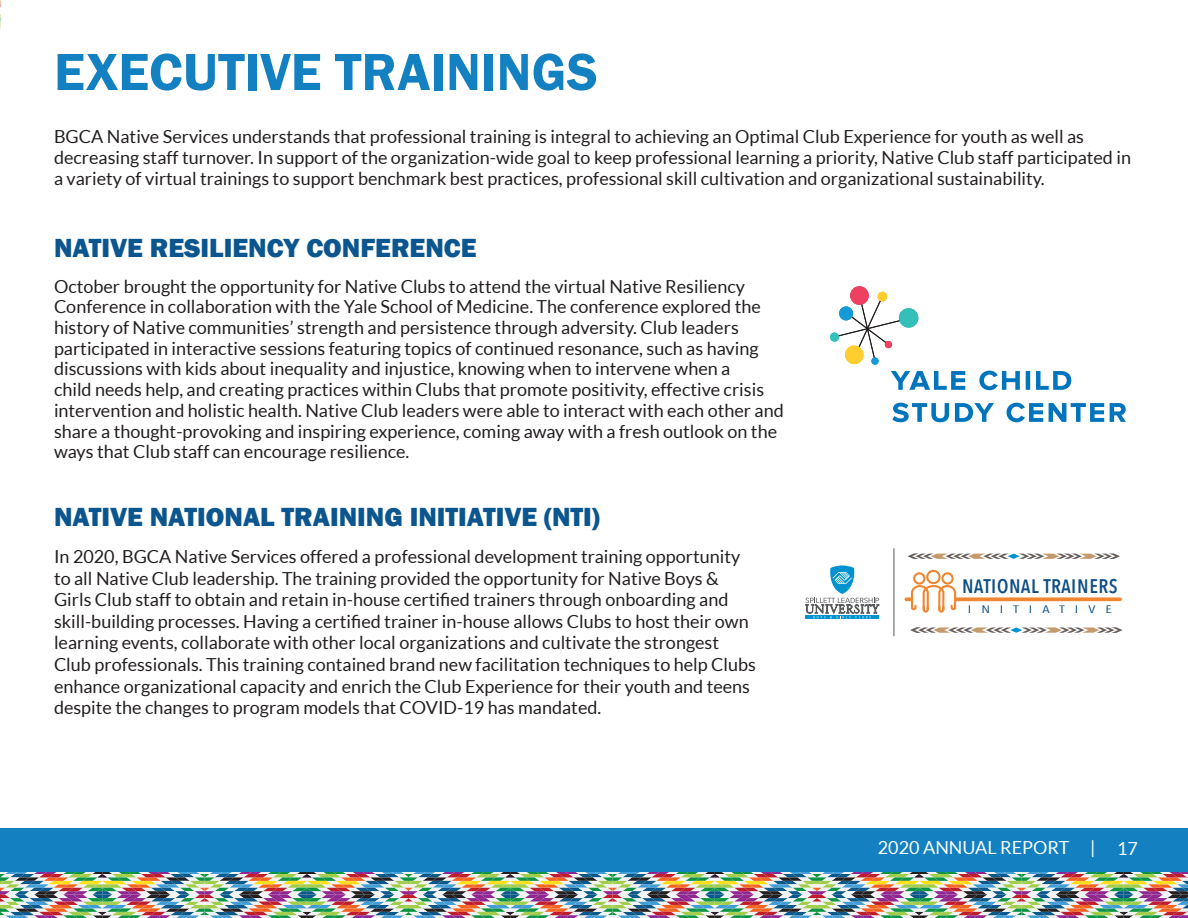
<style>
.page{position:relative;width:1188px;height:918px;background:#fff}
.page>*{position:absolute;margin:0;border:0;box-sizing:border-box;transform-origin:0 0}
.t1{font:54px "Franklin Gothic URW Dem";color:#1280c1}
.t2{font:800 27px "Franklin Gothic";color:#0b568f}
.t3{font:500 24.6px "Avenir Next Condensed";color:#0e4e84}
.t4{font:18px/20.7px "Lato";color:#231f20}
.t5{font:18px "Lato";color:#fff}
.t6{font:10.8px "Avenir Next Condensed";letter-spacing:.65em;color:#0e4e84;scale:1.43 1}
</style>
<div class="page">
<svg style="left:0;top:872px;width:1188px;height:46px"></svg>
<div style="left:0;top:828px;width:1188px;height:44px;background:#1280c1"></div>
<svg style="left:892px;top:403px;width:234px;height:19px"></svg>
<svg style="left:891px;top:371px;width:180px;height:19px"></svg>
<div style="left:877px;top:292px;width:10px;height:9px;background:#fee38b;border-radius:50%"></div>
<div style="left:830px;top:332px;width:9px;height:10px;background:#a1e1de;border-radius:50%"></div>
<div style="left:845px;top:346px;width:19px;height:18px;background:#fecd2f;border-radius:50%"></div>
<div style="left:850px;top:286px;width:19px;height:19px;background:#ee4061;border-radius:50%"></div>
<svg style="left:834px;top:295px;width:72px;height:66px"></svg>
<div style="left:878px;top:292px;width:9px;height:9px;background:#fecd2f;border-radius:50%"></div>
<div style="left:899px;top:308px;width:20px;height:20px;background:#35bfb9;border-radius:50%"></div>
<div style="left:871px;top:358px;width:8px;height:7px;background:#169ad7;border-radius:50%"></div>
<div style="left:885px;top:341px;width:7px;height:7px;background:#ee4061;border-radius:50%"></div>
<div style="left:830px;top:333px;width:9px;height:9px;background:#35bfb9;border-radius:50%"></div>
<svg style="left:805px;top:618px;width:74px;height:1px"></svg>
<svg style="left:805px;top:565px;width:74px;height:53px"></svg>
<hr style="left:894px;top:549px;width:1px;height:87px;background:#58595b">
<div style="left:913px;top:572px;width:12px;height:13px;border:2px solid #f18630;border-radius:50%"></div>
<div style="left:941px;top:572px;width:13px;height:13px;border:2px solid #f18630;border-radius:50%"></div>
<div style="left:926px;top:570px;width:15px;height:14px;border:2px solid #f18630;border-radius:50%"></div>
<svg style="left:905px;top:584px;width:217px;height:29px"></svg>
<svg style="left:910px;top:627px;width:213px;height:6px"></svg>
<svg style="left:907px;top:553px;width:213px;height:6px"></svg>
<svg style="left:0;top:0;width:1px;height:28px"></svg>
<h1 class="t1" style="left:54px;top:39px;width:546px">EXECUTIVE TRAININGS</h1>
<p class="t4" style="left:54px;top:126px;width:1079px">BGCA Native Services understands that professional training is integral to achieving an Optimal Club Experience for youth as well as decreasing staff turnover. In support of the organization-wide goal to keep professional learning a priority, Native Club staff participated in a variety of virtual trainings to support benchmark best practices, professional skill cultivation and organizational sustainability.</p>
<h2 class="t2" style="left:54px;top:230px;width:424px">NATIVE RESILIENCY CONFERENCE</h2>
<p class="t4" style="left:54px;top:276px;width:731px">October brought the opportunity for Native Clubs to attend the virtual Native Resiliency Conference in collaboration with the Yale School of Medicine. The conference explored the history of Native communities’ strength and persistence through adversity. Club leaders participated in interactive sessions featuring topics of continued resonance, such as having discussions with kids about inequality and injustice, knowing when to intervene when a<br>child needs help, and creating practices within Clubs that promote positivity, effective crisis intervention and holistic health. Native Club leaders were able to interact with each other and share a thought-provoking and inspiring experience, coming away with a fresh outlook on the ways that Club staff can encourage resilience.</p>
<h2 class="t2" style="left:54px;top:500px;width:547px">NATIVE NATIONAL TRAINING INITIATIVE (NTI)</h2>
<p class="t4" style="left:54px;top:546px;width:704px;line-height:21.6px">In 2020, BGCA Native Services offered a professional development training opportunity to all Native Club leadership. The training provided the opportunity for Native Boys &amp; Girls Club staff to obtain and retain in-house certified trainers through onboarding and skill-building processes. Having a certified trainer in-house allows Clubs to host their own learning events, collaborate with other local organizations and cultivate the strongest Club professionals. This training contained brand new facilitation techniques to help Clubs enhance organizational capacity and enrich the Club Experience for their youth and teens despite the changes to program models that COVID-19 has mandated.</p>
<h3 class="t3" style="left:962px;top:570px;width:158px">NATIONAL TRAINERS</h3>
<p class="t6" style="left:968px;top:600px;width:102px">INITIATIVE</p>
<p class="t5" style="left:878px;top:838px;width:262px">2020 ANNUAL REPORT | 17</p>
</div>
